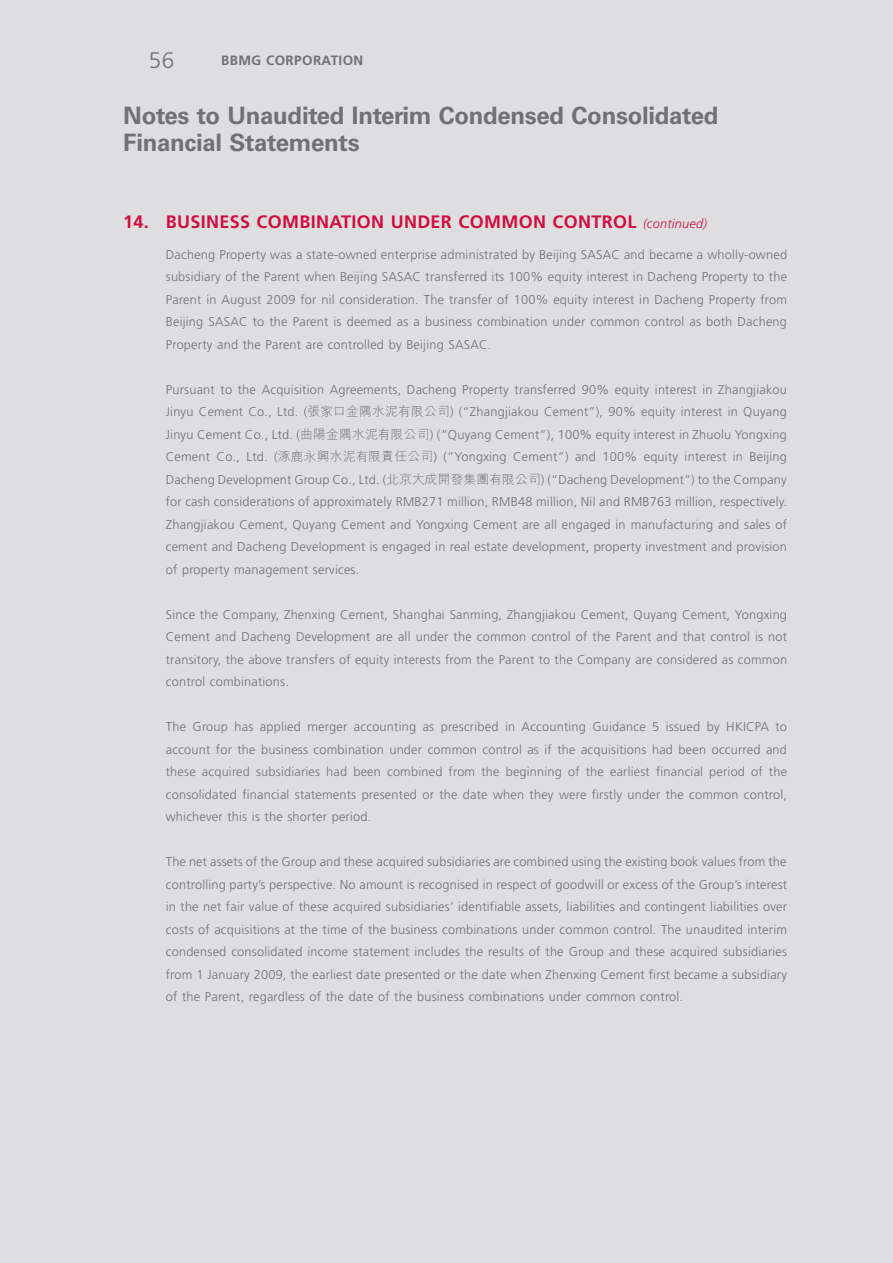
<style>
.page{position:relative;width:893px;height:1263px;background:#dedee1}
.page>*{position:absolute;margin:0;border:0;box-sizing:border-box;transform-origin:0 0}
.t1{font:700 24px/27px "Univers LT Std";letter-spacing:-.015em;color:#717074}
.t2{font:300 22.5px "Frutiger LT Std";color:#717074}
.t3{font:700 18px "Frutiger LT Std";letter-spacing:.015em;color:#d10e40}
.t4{font:700 13.5px "Frutiger LT Std";letter-spacing:.03em;color:#717074}
.t5{font:300 12.75px/22.5px "Frutiger LT Std";letter-spacing:.015em;color:#717074;text-align:justify}
.s1{font-weight:300;font-style:italic;font-size:12.75px}
.s2{font-family:"M Hei HK"}
</style>
<div class="page">
<p class="t2" style="left:149px;top:48px;width:27px">56</p>
<p class="t4" style="left:221px;top:52px;width:144px">BBMG CORPORATION</p>
<p class="t1" style="left:123px;top:102px;width:597px">Notes to Unaudited Interim Condensed Consolidated<br>Financial Statements</p>
<p class="t3" style="left:123px;top:211px;width:585px">14. BUSINESS COMBINATION UNDER COMMON CONTROL <span class="s1">(continued)</span></p>
<p class="t5" style="left:166px;top:243px;width:623px">Dacheng Property was a state-owned enterprise administrated by Beijing SASAC and became a wholly-owned subsidiary of the Parent when Beijing SASAC transferred its 100% equity interest in Dacheng Property to the Parent in August 2009 for nil consideration. The transfer of 100% equity interest in Dacheng Property from Beijing SASAC to the Parent is deemed as a business combination under common control as both Dacheng Property and the Parent are controlled by Beijing SASAC.</p>
<p class="t5" style="left:166px;top:378px;width:623px">Pursuant to the Acquisition Agreements, Dacheng Property transferred 90% equity interest in Zhangjiakou Jinyu Cement Co., Ltd. (<span class="s2">張家口金隅水泥有限公司</span>) (“Zhangjiakou Cement”), 90% equity interest in Quyang Jinyu Cement Co., Ltd. (<span class="s2">曲陽金隅水泥有限公司</span>) (“Quyang Cement”), 100% equity interest in Zhuolu Yongxing Cement Co., Ltd. (<span class="s2">涿鹿永興水泥有限責任公司</span>) (“Yongxing Cement”) and 100% equity interest in Beijing Dacheng Development Group Co., Ltd. (<span class="s2">北京大成開發集團有限公司</span>) (“Dacheng Development”) to the Company for cash considerations of approximately RMB271 million, RMB48 million, Nil and RMB763 million, respectively.<br>Zhangjiakou Cement, Quyang Cement and Yongxing Cement are all engaged in manufacturing and sales of cement and Dacheng Development is engaged in real estate development, property investment and provision of property management services.</p>
<p class="t5" style="left:166px;top:603px;width:623px">Since the Company, Zhenxing Cement, Shanghai Sanming, Zhangjiakou Cement, Quyang Cement, Yongxing Cement and Dacheng Development are all under the common control of the Parent and that control is not transitory, the above transfers of equity interests from the Parent to the Company are considered as common control combinations.</p>
<p class="t5" style="left:166px;top:716px;width:623px">The Group has applied merger accounting as prescribed in Accounting Guidance 5 issued by HKICPA to account for the business combination under common control as if the acquisitions had been occurred and these acquired subsidiaries had been combined from the beginning of the earliest financial period of the consolidated financial statements presented or the date when they were firstly under the common control, whichever this is the shorter period.</p>
<p class="t5" style="left:166px;top:851px;width:623px">The net assets of the Group and these acquired subsidiaries are combined using the existing book values from the controlling party’s perspective. No amount is recognised in respect of goodwill or excess of the Group’s interest in the net fair value of these acquired subsidiaries’ identifiable assets, liabilities and contingent liabilities over costs of acquisitions at the time of the business combinations under common control. The unaudited interim condensed consolidated income statement includes the results of the Group and these acquired subsidiaries from 1 January 2009, the earliest date presented or the date when Zhenxing Cement first became a subsidiary of the Parent, regardless of the date of the business combinations under common control.</p>
</div>
